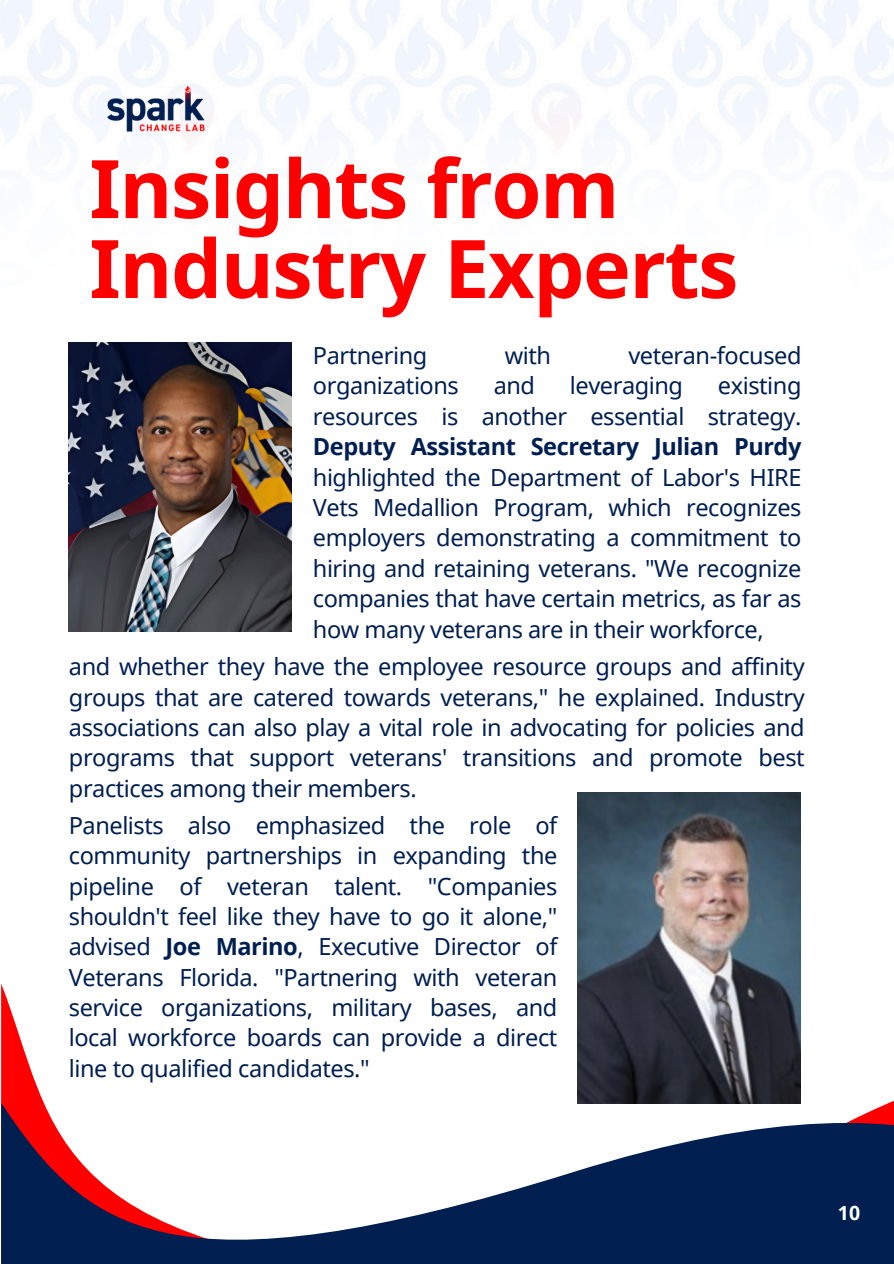
<style>
.page{position:relative;width:894px;height:1264px;background:#fff}
.page>*{position:absolute;margin:0;border:0;box-sizing:border-box;transform-origin:0 0}
.t1{font:700 80.85px/79.8px "Noto Sans";letter-spacing:-.02em;color:#f00}
.t2{font:23.55px/30.3px "Noto Sans";letter-spacing:-.02em;color:#001f51;text-align:justify}
.t3{font:700 19.5px "Noto Sans";color:#fff}
.s1{font-weight:700}
</style>
<div class="page">
<img style="left:0;top:55px;width:893px;height:346px">
<img style="left:60px;top:55px;width:192px;height:108px">
<img style="left:69px;top:343px;width:223px;height:289px">
<img style="left:577px;top:792px;width:223px;height:191px">
<svg style="left:1px;top:983px;width:800px;height:63px"></svg>
<svg style="left:1px;top:1046px;width:892px;height:217px"></svg>
<p class="t1" style="left:89px;top:147px;width:650px">Insights from<br>Industry Experts</p>
<p class="t2" style="left:313px;top:340px;width:116px">Partnering</p>
<p class="t2" style="left:504px;top:340px;width:48px">with</p>
<p class="t2" style="left:628px;top:340px;width:174px">veteran-focused</p>
<p class="t2" style="left:313px;top:370px;width:147px">organizations</p>
<p class="t2" style="left:493px;top:370px;width:43px">and</p>
<p class="t2" style="left:569px;top:370px;width:115px">leveraging</p>
<p class="t2" style="left:313px;top:370px;width:490px;text-indent:405px">existing resources is another essential strategy.<br><span class="s1">Deputy Assistant Secretary Julian Purdy </span>highlighted the Department of Labor's HIRE Vets Medallion Program, which recognizes employers demonstrating a commitment to hiring and retaining veterans. "We recognize companies that have certain metrics, as far as how many veterans are in their workforce,</p>
<p class="t2" style="left:69px;top:651px;width:737px">and whether they have the employee resource groups and affinity groups that are catered towards veterans," he explained. Industry associations can also play a vital role in advocating for policies and programs that support veterans' transitions and promote best practices among their members.</p>
<p class="t2" style="left:69px;top:809px;width:490px">Panelists also emphasized the role of community partnerships in expanding the pipeline of veteran talent. "Companies shouldn't feel like they have to go it alone," advised <span class="s1">Joe Marino</span>, Executive Director of Veterans Florida. "Partnering with veteran service organizations, military bases, and local workforce boards can provide a direct line to qualified candidates."</p>
<p class="t3" style="left:837px;top:1199px;width:24px">10</p>
<p class="t3" style="left:837px;top:1210px;width:24px">04</p>
</div>
